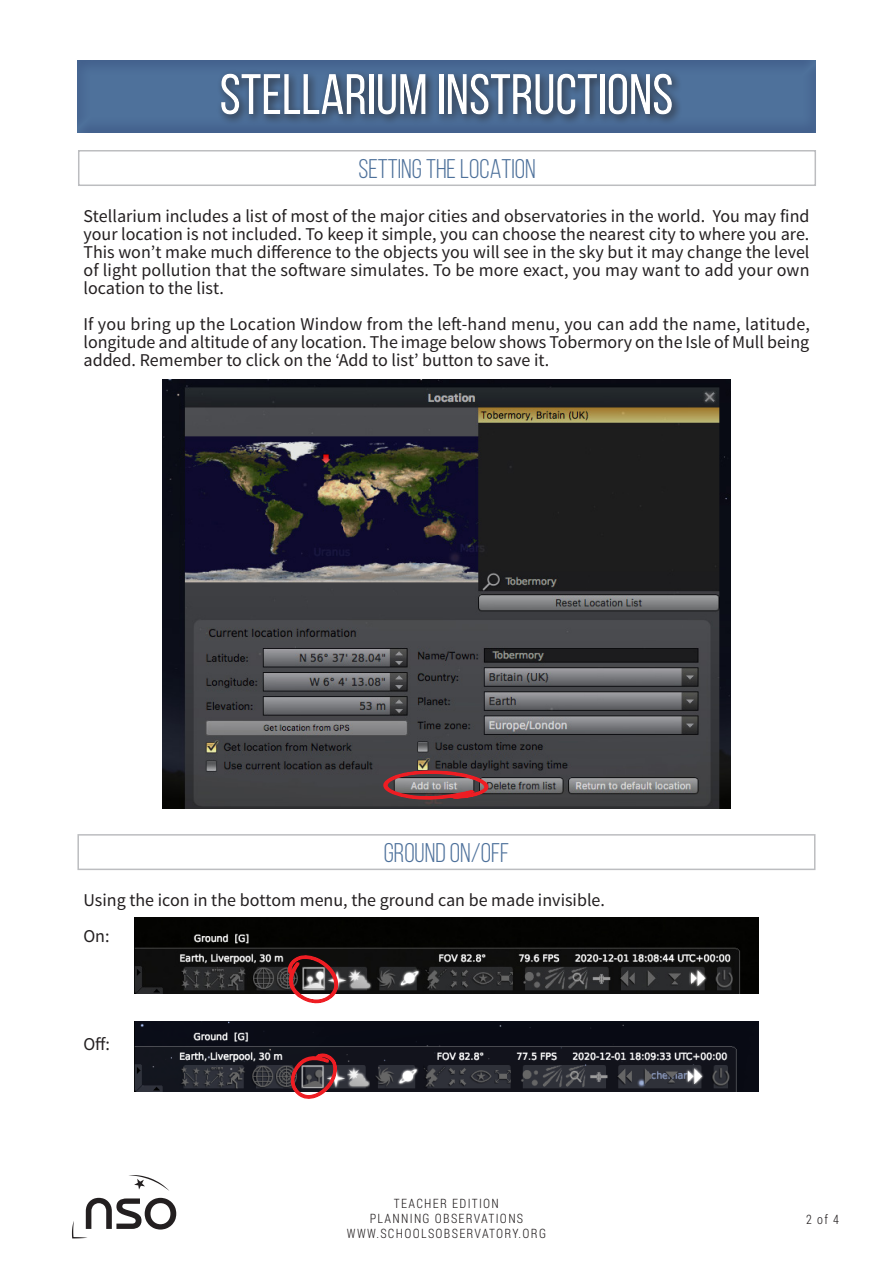
<style>
.page{position:relative;width:893px;height:1263px;background:#fff}
.page>*{position:absolute;margin:0;border:0;box-sizing:border-box;transform-origin:0 0}
.t1{font:500 63.45px "ITC Bauhaus";color:#231f20}
.t2{font:57px "Bebas Neue";color:#fff}
.Heading_for_Steps{font:27px "Bebas Neue";color:#4e719b}
.Body_Text{font:18px/18px "Source Sans Pro";color:#231f20;text-align:justify}
.t3{font:300 12.9px "Roboto Condensed";letter-spacing:.1em;color:#231f20}
</style>
<div class="page">
<svg style="left:72px;top:1221px;width:15px;height:17px"></svg>
<svg style="left:129px;top:1175px;width:40px;height:16px"></svg>
<div style="left:77px;top:58px;width:741px;height:75px;background:#231f20;opacity:.22"></div>
<div style="left:131px;top:60px;width:630px;height:74px;background:#fff;opacity:.75"></div>
<img style="left:162px;top:379px;width:569px;height:429px">
<svg style="left:383px;top:769px;width:108px;height:33px;background:#835255"></svg>
<div style="left:78px;top:150px;width:738px;height:36px;background:#fff;border:2px solid #bcbdc0"></div>
<img style="left:134px;top:917px;width:625px;height:76px">
<svg style="left:285px;top:953px;width:55px;height:51px"></svg>
<img style="left:134px;top:1021px;width:625px;height:70px">
<svg style="left:289px;top:1051px;width:50px;height:48px;background:#74454b"></svg>
<div style="left:77px;top:834px;width:738px;height:36px;background:#fff;border:2px solid #bcbdc0"></div>
<h2 class="t2" style="left:220px;top:63px;width:455px">STELLARIUM INSTRUCTIONS</h2>
<p class="Heading_for_Steps" style="left:358px;top:154px;width:179px">SETTING THE LOCATION</p>
<p class="Body_Text" style="left:83px;top:207px;width:728px">Stellarium includes a list of most of the major cities and observatories in the world. You may find your location is not included. To keep it simple, you can choose the nearest city to where you are.<br>This won’t make much difference to the objects you will see in the sky but it may change the level of light pollution that the software simulates. To be more exact, you may want to add your own location to the list.</p>
<p class="Body_Text" style="left:83px;top:315px;width:728px">If you bring up the Location Window from the left-hand menu, you can add the name, latitude, longitude and altitude of any location. The image below shows Tobermory on the Isle of Mull being added. Remember to click on the ‘Add to list’ button to save it.</p>
<p class="Heading_for_Steps" style="left:384px;top:838px;width:127px">GROUND ON/OFF</p>
<p class="Body_Text" style="left:83px;top:891px;width:523px">Using the icon in the bottom menu, the ground can be made invisible.</p>
<p class="Body_Text" style="left:83px;top:927px;width:28px">On:</p>
<p class="Body_Text" style="left:83px;top:1035px;width:28px">Off:</p>
<h1 class="t1" style="left:83px;top:1169px;width:97px">nso</h1>
<p class="t3" style="left:394px;top:1194px;width:107px">TEACHER EDITION</p>
<p class="t3" style="left:370px;top:1209px;width:155px">PLANNING OBSERVATIONS</p>
<p class="t3" style="left:347px;top:1225px;width:201px">WWW.SCHOOLSOBSERVATORY.ORG</p>
<p class="t3" style="left:806px;top:1210px;width:34px">2 of 4</p>
</div>
